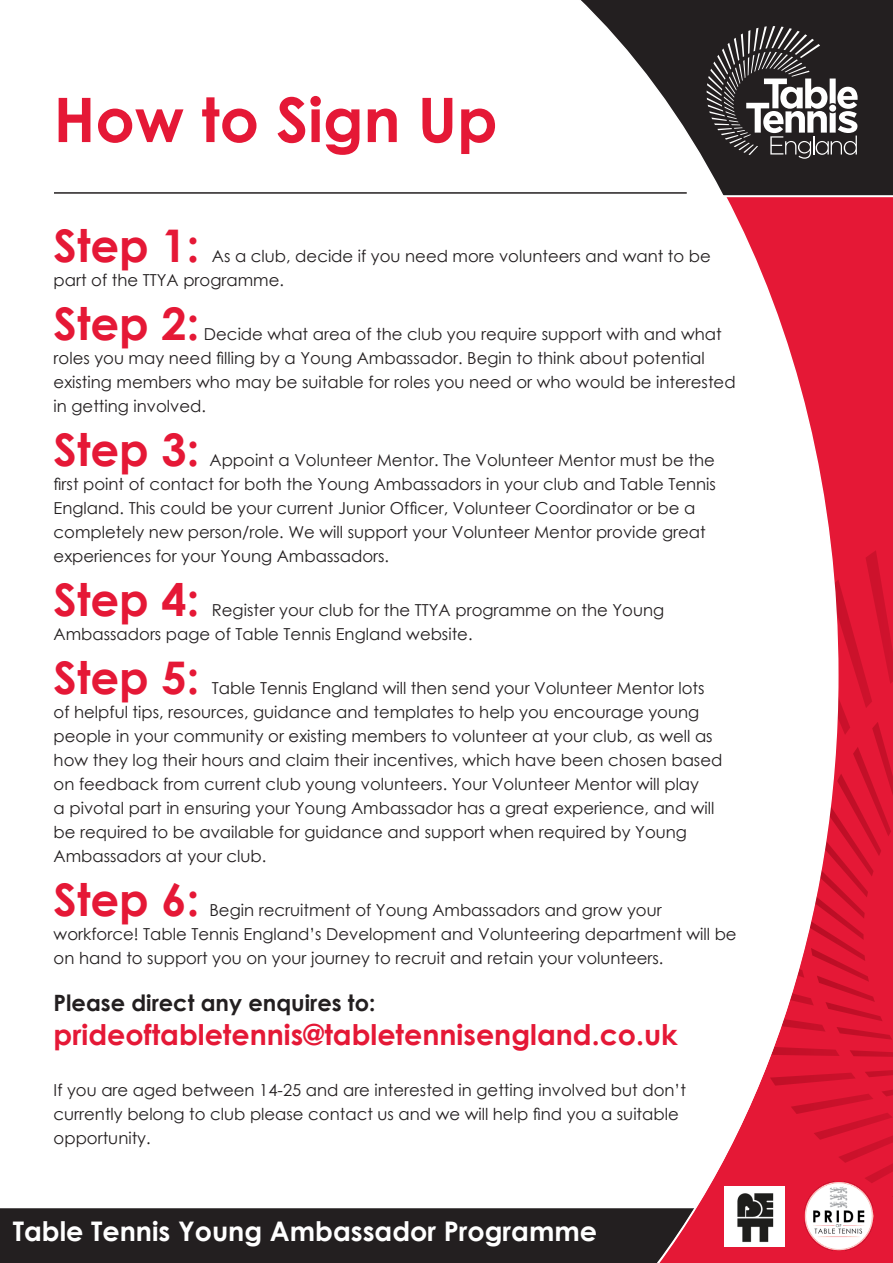
<style>
.page{position:relative;width:893px;height:1263px;background:#fff}
.page>*{position:absolute;margin:0;border:0;box-sizing:border-box;transform-origin:0 0}
.t1{font:700 61.5px "Century Gothic";color:#e51836}
.t2{font:700 45px "Century Gothic";color:#e51836}
.t3{font:700 28.5px "Century Gothic";color:#e51836}
.t4{font:700 27px "Century Gothic";color:#fff}
.t5{font:700 22.5px "Century Gothic";color:#231f20}
.t6{font:16.5px/24px "Century Gothic";color:#231f20}
</style>
<div class="page">
<div style="left:0;top:1208px;width:632px;height:55px;background:#231f20"></div>
<svg style="left:580px;top:0;width:313px;height:195px"></svg>
<svg style="left:632px;top:195px;width:261px;height:1068px"></svg>
<svg style="left:707px;top:26px;width:151px;height:133px"></svg>
<img style="left:725px;top:1187px;width:59px;height:59px">
<img style="left:804px;top:1182px;width:69px;height:69px">
<hr style="left:54px;top:192px;width:633px;height:2px;background:#231f20">
<p class="t1" style="left:54px;top:73px;width:446px">How to Sign Up</p>
<p class="t2" style="left:54px;top:211px;width:147px">Step 1:</p>
<p class="t6" style="left:54px;top:243px;width:659px;text-indent:158px">As a club, decide if you need more volunteers and want to be part of the TTYA programme.</p>
<p class="t2" style="left:54px;top:289px;width:147px">Step 2:</p>
<p class="t6" style="left:54px;top:321px;width:683px;text-indent:150px">Decide what area of the club you require support with and what roles you may need filling by a Young Ambassador. Begin to think about potential existing members who may be suitable for roles you need or who would be interested in getting involved.</p>
<p class="t2" style="left:54px;top:415px;width:147px">Step 3:</p>
<p class="t6" style="left:54px;top:447px;width:664px;text-indent:156px">Appoint a Volunteer Mentor. The Volunteer Mentor must be the first point of contact for both the Young Ambassadors in your club and Table Tennis England. This could be your current Junior Officer, Volunteer Coordinator or be a completely new person/role. We will support your Volunteer Mentor provide great experiences for your Young Ambassadors.</p>
<p class="t2" style="left:54px;top:565px;width:147px">Step 4:</p>
<p class="t6" style="left:54px;top:597px;width:612px;text-indent:158px">Register your club for the TTYA programme on the Young<br>Ambassadors page of Table Tennis England website.</p>
<p class="t2" style="left:54px;top:643px;width:147px">Step 5:</p>
<p class="t6" style="left:54px;top:675px;width:670px;text-indent:158px">Table Tennis England will then send your Volunteer Mentor lots of helpful tips, resources, guidance and templates to help you encourage young people in your community or existing members to volunteer at your club, as well as how they log their hours and claim their incentives, which have been chosen based on feedback from current club young volunteers. Your Volunteer Mentor will play<br>a pivotal part in ensuring your Young Ambassador has a great experience, and will be required to be available for guidance and support when required by Young Ambassadors at your club.</p>
<p class="t2" style="left:54px;top:865px;width:147px">Step 6:</p>
<p class="t6" style="left:54px;top:897px;width:684px;text-indent:156px">Begin recruitment of Young Ambassadors and grow your workforce! Table Tennis England’s Development and Volunteering department will be on hand to support you on your journey to recruit and retain your volunteers.</p>
<p class="t5" style="left:54px;top:985px;width:323px">Please direct any enquires to:</p>
<p class="t3" style="left:54px;top:1013px;width:626px">prideoftabletennis@tabletennisengland.co.uk</p>
<p class="t6" style="left:54px;top:1077px;width:634px">If you are aged between 14-25 and are interested in getting involved but don’t currently belong to club please contact us and we will help find you a suitable opportunity.</p>
<p class="t4" style="left:13px;top:1211px;width:586px">Table Tennis Young Ambassador Programme</p>
</div>
